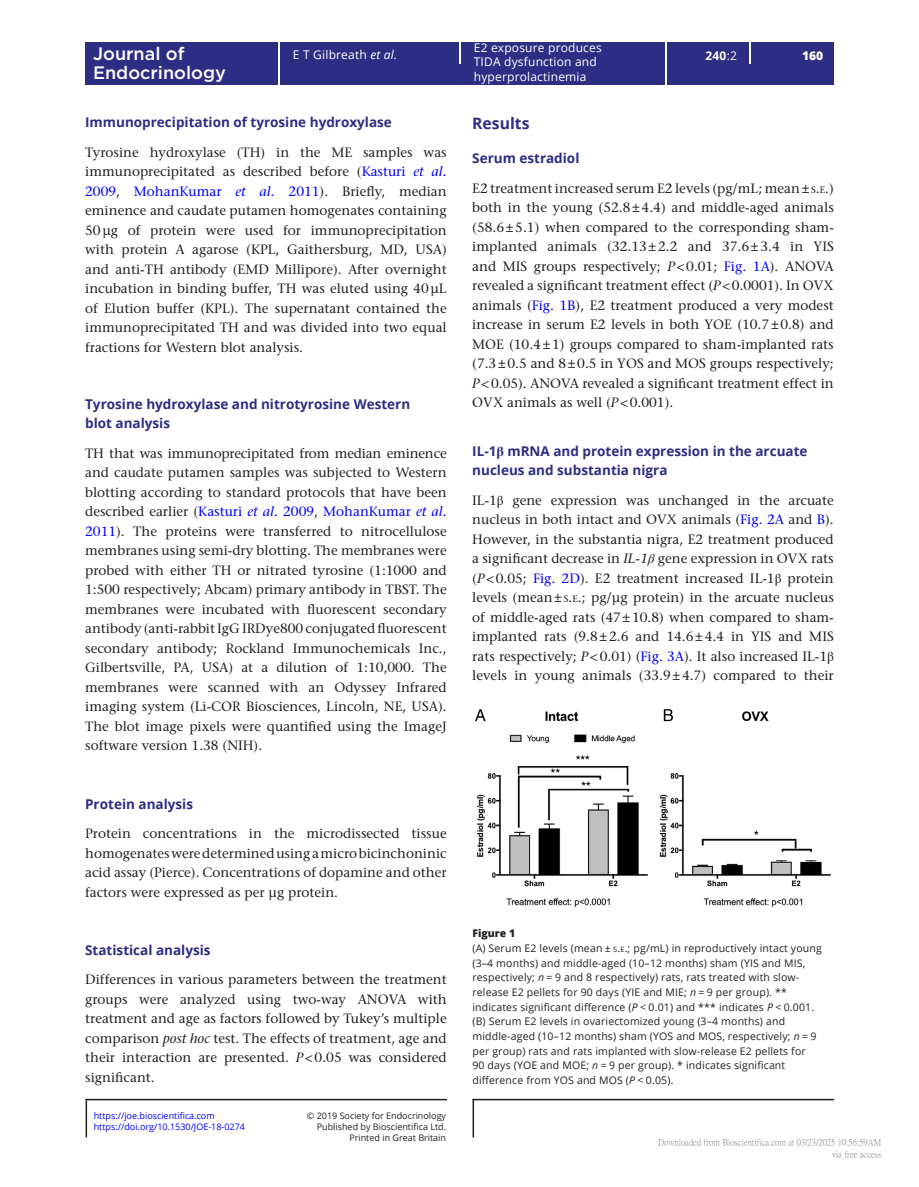
<style>
.page{position:relative;width:919px;height:1187px;background:#fff}
.page>*{position:absolute;margin:0;border:0;box-sizing:border-box;transform-origin:0 0}
.t1{font:500 18px "Gotham";color:#fff}
.t2{font:700 15.75px "Open Sans";color:#2d2e83}
.TXT{font:500 13.5px/19.5px "Stone Serif Std";color:#231f20;text-align:justify}
.H2-H1{font:700 13.5px/19.5px "Open Sans";color:#2d2e83}
.t3{font:12px/14.7px "Open Sans";letter-spacing:.015em;color:#fff}
.t4{font:700 12px "Open Sans";color:#fff}
.t5{font:800 12px "Open Sans";color:#fff}
.FC{font:10.5px/14.5px "Open Sans";letter-spacing:.015em;color:#231f20}
.FC-2{font:800 10.5px "Open Sans";color:#231f20}
.t6{font:9px/10.8px "Open Sans";color:#231f20;text-align:right}
.t7{font:9px/12px "P Ming Li U";color:rgb(0 0 0/.5);text-align:right}
.t8{font:9px "Open Sans";color:#00f}
.s1{font-style:italic}
.s2{font-weight:400}
.s3{color:#00f}
.s4{font-style:italic;color:#00f}
.s5{font-size:9.45px}
.s6{font-style:inherit}
.s7{font-family:"STIX General"}
.s8{font-family:"STIX General";font-weight:400}
.s9{font-family:"STIX General";font-weight:400;font-style:italic}
.s10{font-size:7.35px}
</style>
<div class="page">
<hr style="left:86px;top:1098px;width:361px;height:2px;background:#231f20">
<hr style="left:86px;top:1098px;width:1px;height:39px;background:#231f20">
<hr style="left:472px;top:1098px;width:361px;height:2px;background:#231f20">
<hr style="left:472px;top:1098px;width:2px;height:39px;background:#231f20">
<div style="left:85px;top:42px;width:749px;height:43px;background:#2d2e83"></div>
<hr style="left:278px;top:42px;width:1px;height:43px;background:#fff">
<hr style="left:665px;top:42px;width:1px;height:43px;background:#fff">
<svg style="left:459px;top:42px;width:1px;height:21px"></svg>
<svg style="left:749px;top:42px;width:1px;height:21px"></svg>
<img style="left:475px;top:709px;width:356px;height:198px">
<p class="t3" style="left:474px;top:40px;width:129px">E2 exposure produces<br>TIDA dysfunction and hyperprolactinemia</p>
<h1 class="t1" style="left:93px;top:41px;width:93px">Journal of</h1>
<p class="t3" style="left:293px;top:47px;width:106px">E T Gilbreath <span class="s1">et al.</span></p>
<p class="t4" style="left:705px;top:47px;width:33px">240<span class="s2">:2</span></p>
<h1 class="t1" style="left:93px;top:61px;width:134px">Endocrinology</h1>
<h2 class="H2-H1" style="left:85px;top:112px;width:308px">Immunoprecipitation of tyrosine hydroxylase</h2>
<p class="TXT" style="left:85px;top:142px;width:363px">Tyrosine hydroxylase (TH) in the ME samples was immunoprecipitated as described before (<span class="s3">Kasturi</span> <span class="s4">et al.<br></span><span class="s3">2009</span>, <span class="s3">MohanKumar</span> <span class="s4">et al.</span> <span class="s3">2011</span>). Briefly, median eminence and caudate putamen homogenates containing 50µg of protein were used for immunoprecipitation with protein A agarose (KPL, Gaithersburg, MD, USA) and anti-TH antibody (EMD Millipore). After overnight incubation in binding buffer, TH was eluted using 40µL of Elution buffer (KPL). The supernatant contained the immunoprecipitated TH and was divided into two equal fractions for Western blot analysis.</p>
<p class="t5" style="left:802px;top:46px;width:23px">160</p>
<h1 class="t2" style="left:472px;top:112px;width:59px">Results</h1>
<p class="H2-H1" style="left:472px;top:148px;width:109px">Serum estradiol</p>
<p class="TXT" style="left:472px;top:178px;width:363px">E2 treatment increased serum E2 levels (pg/mL; mean± <span class="s5">S</span><span class="s6">.</span><span class="s5">E</span><span class="s6">.</span>) both in the young (52.8±4.4) and middle-aged animals (58.6±5.1) when compared to the corresponding sham&shy;implanted animals (32.13±2.2 and 37.6±3.4 in YIS and MIS groups respectively; <span class="s1">P</span>&lt;0.01; <span class="s3">Fig. 1A</span>). ANOVA revealed a significant treatment effect (<span class="s1">P</span>&lt;0.0001). In OVX animals (<span class="s3">Fig. 1B</span>), E2 treatment produced a very modest increase in serum E2 levels in both YOE (10.7±0.8) and MOE (10.4±1) groups compared to sham-implanted rats (7.3±0.5 and 8±0.5 in YOS and MOS groups respectively; <span class="s1">P</span>&lt;0.05). ANOVA revealed a significant treatment effect in OVX animals as well (<span class="s1">P</span>&lt;0.001).</p>
<h2 class="H2-H1" style="left:472px;top:441px;width:337px">IL-1<span class="s7">β</span> mRNA and protein expression in the arcuate nucleus and substantia nigra</h2>
<p class="TXT" style="left:472px;top:490px;width:363px">IL-1<span class="s8">β</span> gene expression was unchanged in the arcuate nucleus in both intact and OVX animals (<span class="s3">Fig. 2A</span> and <span class="s3">B</span>).<br>However, in the substantia nigra, E2 treatment produced a significant decrease in <span class="s1">IL-1</span><span class="s9">β</span> gene expression in OVX rats (<span class="s1">P</span>&lt;0.05; <span class="s3">Fig. 2D</span>). E2 treatment increased IL-1<span class="s8">β</span> protein levels (mean± <span class="s5">S</span><span class="s6">.</span><span class="s5">E</span><span class="s6">.</span>; pg/µg protein) in the arcuate nucleus of middle-aged rats (47±10.8) when compared to sham&shy;implanted rats (9.8±2.6 and 14.6±4.4 in YIS and MIS rats respectively; <span class="s1">P</span>&lt;0.01) (<span class="s3">Fig. 3A</span>). It also increased IL-1<span class="s8">β </span>levels in young animals (33.9±4.7) compared to their</p>
<h2 class="H2-H1" style="left:85px;top:394px;width:326px">Tyrosine hydroxylase and nitrotyrosine Western blot analysis</h2>
<p class="TXT" style="left:85px;top:443px;width:363px">TH that was immunoprecipitated from median eminence and caudate putamen samples was subjected to Western blotting according to standard protocols that have been described earlier (<span class="s3">Kasturi</span> <span class="s4">et al.</span> <span class="s3">2009</span>, <span class="s3">MohanKumar</span> <span class="s4">et al.<br></span><span class="s3">2011</span>). The proteins were transferred to nitrocellulose membranes using semi-dry blotting. The membranes were probed with either TH or nitrated tyrosine (1:1000 and 1:500 respectively; Abcam) primary antibody in TBST. The membranes were incubated with fluorescent secondary antibody (anti-rabbit IgG IRDye800 conjugated fluorescent secondary antibody; Rockland Immunochemicals Inc., Gilbertsville, PA, USA) at a dilution of 1:10,000. The membranes were scanned with an Odyssey Infrared imaging system (Li-COR Biosciences, Lincoln, NE, USA).<br>The blot image pixels were quantified using the ImageJ software version 1.38 (NIH).</p>
<h2 class="H2-H1" style="left:85px;top:793px;width:109px">Protein analysis</h2>
<p class="TXT" style="left:85px;top:823px;width:363px">Protein concentrations in the microdissected tissue homogenates were determined using a micro bicinchoninic acid assay (Pierce). Concentrations of dopamine and other factors were expressed as per µg protein.</p>
<h2 class="H2-H1" style="left:85px;top:940px;width:127px">Statistical analysis</h2>
<p class="TXT" style="left:85px;top:969px;width:363px">Differences in various parameters between the treatment groups were analyzed using two-way ANOVA with treatment and age as factors followed by Tukey’s multiple comparison <span class="s1">post hoc</span> test. The effects of treatment, age and their interaction are presented. <span class="s1">P</span>&lt;0.05 was considered significant.</p>
<p class="t8" style="left:94px;top:1109px;width:123px">https://joe.bioscientifica.com</p>
<p class="t6" style="left:307px;top:1110px;width:141px">© 2019 Society for Endocrinology<br>Published by Bioscientifica Ltd.<br>Printed in Great Britain</p>
<p class="t8" style="left:94px;top:1120px;width:153px">https://doi.org/10.1530/JOE-18-0274</p>
<p class="FC-2" style="left:472px;top:925px;width:44px">Figure 1</p>
<p class="FC" style="left:472px;top:940px;width:351px">(A) Serum E2 levels (mean ± <span class="s10">s</span><span class="s6">.</span><span class="s10">e</span><span class="s6">.</span>; pg/mL) in reproductively intact young (3–4 months) and middle-aged (10–12 months) sham (YIS and MIS, respectively; <span class="s1">n</span> = 9 and 8 respectively) rats, rats treated with slow&shy;release E2 pellets for 90 days (YIE and MIE; <span class="s1">n</span> = 9 per group). ** indicates significant difference (<span class="s1">P</span> &lt; 0.01) and *** indicates <span class="s1">P</span> &lt; 0.001. (B) Serum E2 levels in ovariectomized young (3–4 months) and middle-aged (10–12 months) sham (YOS and MOS, respectively; <span class="s1">n</span> = 9 per group) rats and rats implanted with slow-release E2 pellets for<br>90 days (YOE and MOE; <span class="s1">n</span> = 9 per group). * indicates significant difference from YOS and MOS (<span class="s1">P</span> &lt; 0.05).</p>
<p class="t7" style="left:658px;top:1136px;width:225px">Downloaded from Bioscientifica.com at 03/23/2025 10:56:59AM via free access</p>
</div>
